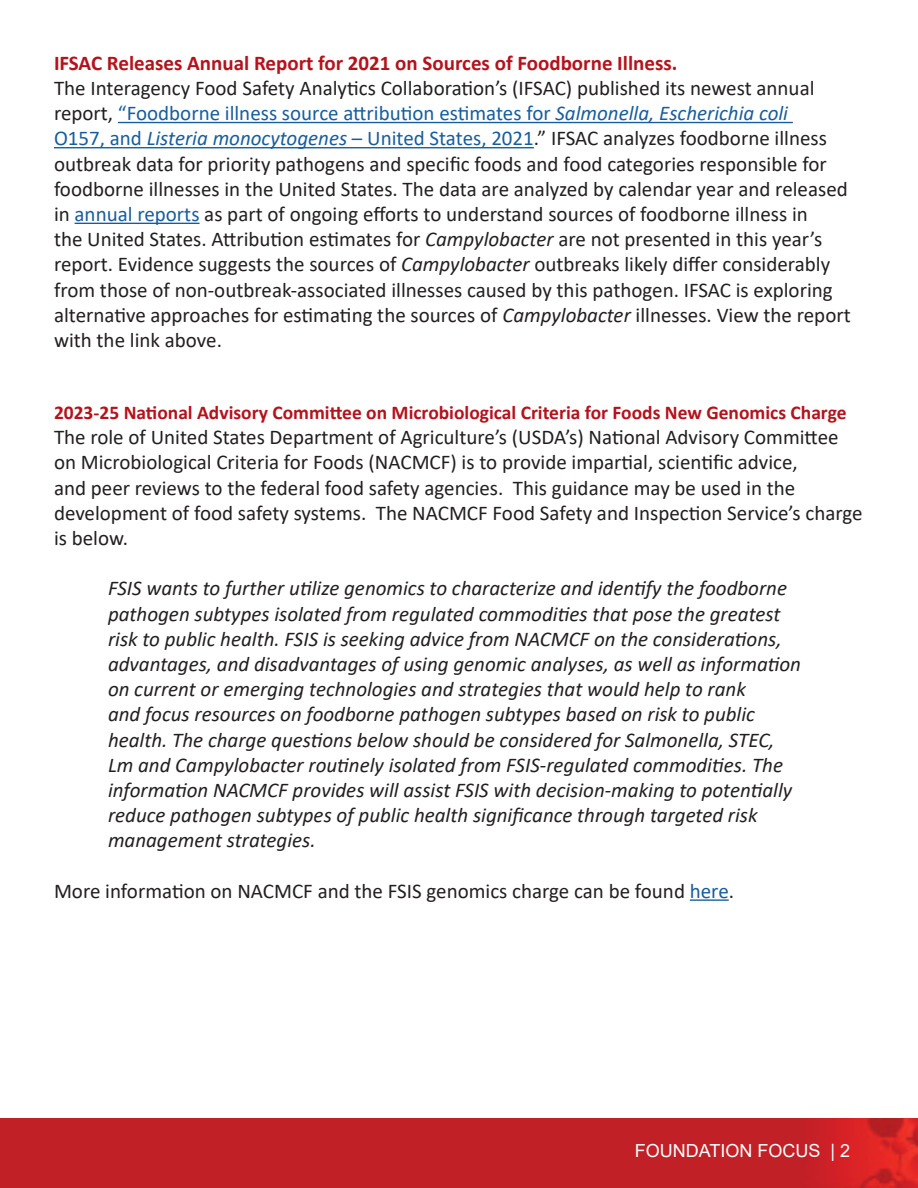
<style>
.page{position:relative;width:918px;height:1188px;background:#fff}
.page>*{position:absolute;margin:0;border:0;box-sizing:border-box;transform-origin:0 0}
.t1{font:21px/25.2px "Calibri";color:#231f20}
.t2{font:italic 21px/25.2px "Calibri";color:#231f20}
.t3{font:700 21px "Calibri";color:#b5121b}
.t4{font:700 19.5px "Calibri";color:#b5121b}
.t5{font:18px "Arial";color:#fff}
.s1{color:#175d9e}
.s2{font-style:italic;color:#175d9e}
.s3{font-style:italic}
</style>
<div class="page">
<img style="left:0;top:1119px;width:918px;height:69px">
<hr style="left:118px;top:122px;width:675px;height:1px;background:#175d9e">
<hr style="left:54px;top:147px;width:480px;height:1px;background:#175d9e">
<hr style="left:75px;top:223px;width:125px;height:1px;background:#175d9e">
<hr style="left:690px;top:899px;width:39px;height:2px;background:#175d9e">
<p class="t3" style="left:54px;top:48px;width:625px">IFSAC Releases Annual Report for 2021 on Sources of Foodborne Illness.</p>
<p class="t1" style="left:54px;top:75px;width:798px">The Interagency Food Safety Analytics Collaboration’s (IFSAC) published its newest annual report, <span class="s1">“Foodborne illness source attribution estimates for</span> <span class="s2">Salmonella, Escherichia coli<br></span><span class="s1">O157, and</span> <span class="s2">Listeria monocytogenes</span> <span class="s1">– United States, 2021</span>.” IFSAC analyzes foodborne illness outbreak data for priority pathogens and specific foods and food categories responsible for foodborne illnesses in the United States. The data are analyzed by calendar year and released in <span class="s1">annual reports</span> as part of ongoing efforts to understand sources of foodborne illness in<br>the United States. Attribution estimates for <span class="s3">Campylobacter</span> are not presented in this year’s report. Evidence suggests the sources of <span class="s3">Campylobacter</span> outbreaks likely differ considerably from those of non-outbreak-associated illnesses caused by this pathogen. IFSAC is exploring alternative approaches for estimating the sources of <span class="s3">Campylobacter</span> illnesses. View the report with the link above.</p>
<p class="t4" style="left:54px;top:399px;width:794px">2023-25 National Advisory Committee on Microbiological Criteria for Foods New Genomics Charge</p>
<p class="t1" style="left:54px;top:424px;width:810px">The role of United States Department of Agriculture’s (USDA’s) National Advisory Committee on Microbiological Criteria for Foods (NACMCF) is to provide impartial, scientific advice,<br>and peer reviews to the federal food safety agencies. This guidance may be used in the development of food safety systems. The NACMCF Food Safety and Inspection Service’s charge is below.</p>
<p class="t2" style="left:108px;top:575px;width:695px">FSIS wants to further utilize genomics to characterize and identify the foodborne pathogen subtypes isolated from regulated commodities that pose the greatest risk to public health. FSIS is seeking advice from NACMCF on the considerations, advantages, and disadvantages of using genomic analyses, as well as information on current or emerging technologies and strategies that would help to rank<br>and focus resources on foodborne pathogen subtypes based on risk to public health. The charge questions below should be considered for Salmonella, STEC, Lm and Campylobacter routinely isolated from FSIS-regulated commodities. The information NACMCF provides will assist FSIS with decision-making to potentially reduce pathogen subtypes of public health significance through targeted risk management strategies.</p>
<p class="t1" style="left:54px;top:878px;width:682px">More information on NACMCF and the FSIS genomics charge can be found <span class="s1">here</span>.</p>
<p class="t5" style="left:635px;top:1138px;width:217px">FOUNDATION FOCUS | 2</p>
</div>
